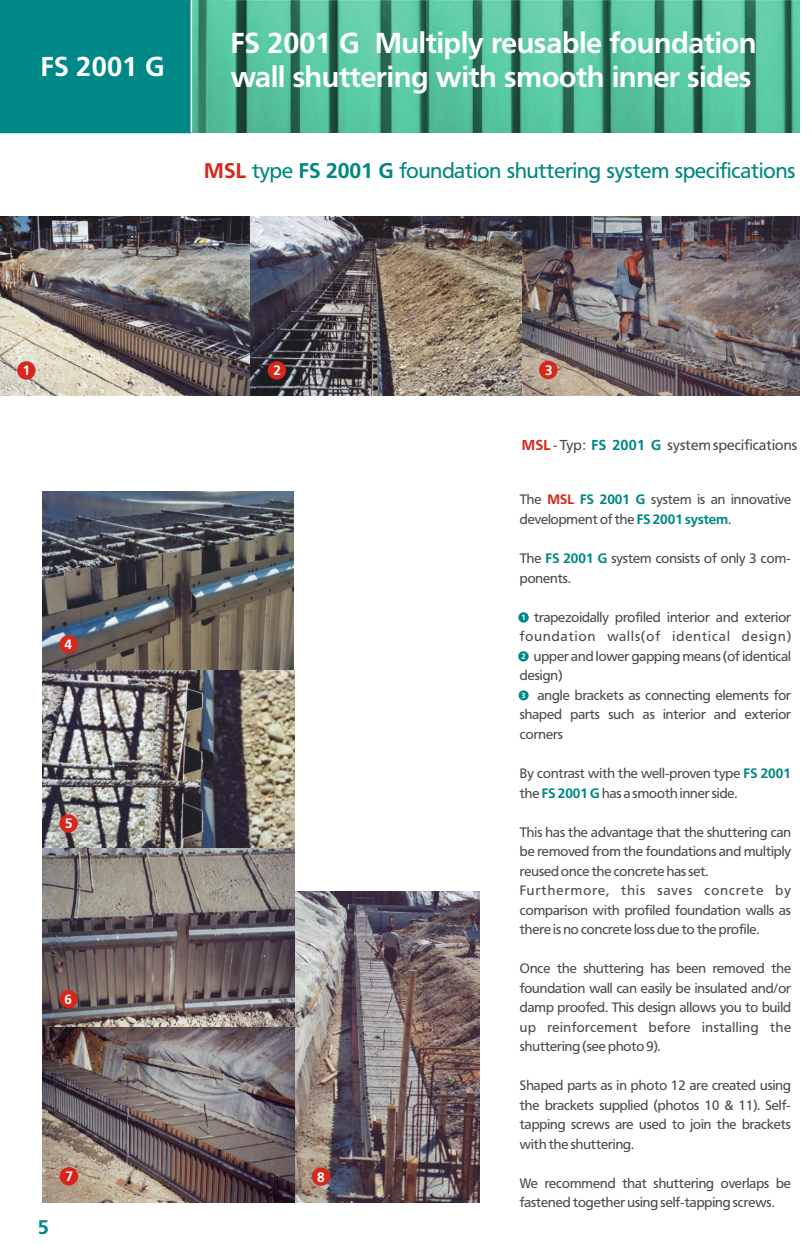
<style>
.page{position:relative;width:812px;height:1244px;background:#fff}
.page>*{position:absolute;margin:0;border:0;box-sizing:border-box;transform-origin:0 0}
.t1{font:700 28.5px/34.5px "Frutiger BSK";color:#fff}
.t2{font:700 27px "Frutiger BSK";letter-spacing:.01em;color:#fff}
.t3{font:21px "Frutiger BSK";color:#008782}
.t4{font:700 19.5px "Frutiger BSK";color:#008787}
.t5{font:14.25px "Frutiger BSK";letter-spacing:.015em;color:#4d4a47}
.t6{font:13.5px/19.5px "Frutiger BSK";color:#4d4a47}
.t7{font:13.5px "Frutiger BSK";letter-spacing:.08em;color:#4d4a47}
.t8{font:700 13.5px "Frutiger BSK";color:#fff}
.t9{font:700 13.2px "Frutiger BSK";color:#fff}
.t10{font:700 7.65px "Frutiger BSK";color:#fff}
.t11{font:700 7.35px "Frutiger BSK";color:#fff}
.s1{font-weight:700;color:#d9261c}
.s2{font-weight:700}
.s3{color:#008780}
.s4{font-weight:700;color:#008787}
.s5{font-weight:700;color:#008782}
</style>
<div class="page">
<img style="left:190px;top:0;width:237px;height:133px">
<img style="left:427px;top:0;width:182px;height:133px">
<img style="left:609px;top:0;width:190px;height:133px">
<div style="left:0;top:0;width:190px;height:133px;background:#008787;border:1px solid #007a82"></div>
<hr style="left:190px;top:0;width:2px;height:132px;background:#fff">
<img style="left:42px;top:492px;width:252px;height:710px">
<img style="left:0;top:217px;width:799px;height:179px">
<img style="left:294px;top:891px;width:185px;height:311px">
<div style="left:312px;top:1167px;width:18px;height:19px;background:#d9261c;border-radius:50%"></div>
<div style="left:268px;top:361px;width:18px;height:19px;background:#d9261c;border-radius:50%"></div>
<div style="left:518px;top:612px;width:10px;height:11px;background:#008787;border-radius:50%"></div>
<div style="left:518px;top:651px;width:10px;height:11px;background:#008787;border-radius:50%"></div>
<div style="left:518px;top:690px;width:10px;height:10px;background:#008787;border-radius:50%"></div>
<div style="left:539px;top:361px;width:18px;height:18px;background:#d9261c;border-radius:50%"></div>
<div style="left:17px;top:361px;width:19px;height:19px;background:#d9261c;border-radius:50%"></div>
<div style="left:59px;top:635px;width:19px;height:18px;background:#d9261c;border-radius:50%"></div>
<div style="left:59px;top:814px;width:19px;height:19px;background:#d9261c;border-radius:50%"></div>
<div style="left:60px;top:990px;width:18px;height:18px;background:#d9261c;border-radius:50%"></div>
<div style="left:60px;top:1167px;width:18px;height:18px;background:#d9261c;border-radius:50%"></div>
<h2 class="t2" style="left:41px;top:55px;width:125px">FS 2001 G</h2>
<h1 class="t1" style="left:231px;top:28px;width:527px">FS 2001 G Multiply reusable foundation wall shuttering with smooth inner sides</h1>
<h3 class="t3" style="left:204px;top:162px;width:592px"><span class="s1">MSL</span> type <span class="s2">FS 2001 G</span> foundation shuttering system <span class="s3">specifications</span></h3>
<p class="t8" style="left:23px;top:365px;width:9px">1</p>
<p class="t8" style="left:545px;top:365px;width:9px">3</p>
<p class="t8" style="left:273px;top:365px;width:9px">2</p>
<p class="t8" style="left:64px;top:639px;width:9px">4</p>
<p class="t8" style="left:65px;top:818px;width:9px">5</p>
<p class="t9" style="left:65px;top:994px;width:9px">6</p>
<h3 class="t4" style="left:38px;top:1219px;width:12px">5</h3>
<p class="t8" style="left:66px;top:1171px;width:9px">7</p>
<p class="t8" style="left:317px;top:1171px;width:9px">8</p>
<p class="t5" style="left:522px;top:440px;width:277px"><span class="s1">MSL</span> - Typ: <span class="s4">FS 2001 G</span> system specifications</p>
<p class="t6" style="left:520px;top:491px;width:272px">The <span class="s1">MSL</span> <span class="s5">FS 2001 G</span> system is an innovative development of the <span class="s5">FS 2001 system</span>.</p>
<p class="t6" style="left:520px;top:550px;width:272px">The <span class="s5">FS 2001 G</span> system consists of only 3 com&shy;ponents.</p>
<p class="t6" style="left:534px;top:608px;width:258px">trapezoidally profiled interior and exterior</p>
<p class="t7" style="left:520px;top:631px;width:272px">foundation walls(of identical design)</p>
<p class="t6" style="left:534px;top:647px;width:259px">upper and lower gapping means (of identical</p>
<p class="t6" style="left:520px;top:667px;width:44px">design)</p>
<p class="t6" style="left:537px;top:686px;width:255px">angle brackets as connecting elements for</p>
<p class="t6" style="left:520px;top:706px;width:272px">shaped parts such as interior and exterior</p>
<p class="t6" style="left:520px;top:725px;width:45px">corners</p>
<p class="t6" style="left:520px;top:764px;width:272px">By contrast with the well-proven type <span class="s5">FS 2001 </span>the <span class="s5">FS 2001 G</span> has a smooth inner side.</p>
<p class="t6" style="left:520px;top:823px;width:273px">This has the advantage that the shuttering can be removed from the foundations and multiply reused once the concrete has set.<br>Furthermore, this saves concrete by comparison with profiled foundation walls as there is no concrete loss due to the profile.</p>
<p class="t6" style="left:520px;top:960px;width:273px;text-align:justify">Once the shuttering has been removed the foundation wall can easily be insulated and/or damp proofed. This design allows you to build up reinforcement before installing the shuttering (see photo 9).</p>
<p class="t6" style="left:520px;top:1077px;width:273px;text-align:justify">Shaped parts as in photo 12 are created using the brackets supplied (photos 10 &amp; 11). Self&shy;tapping screws are used to join the brackets with the shuttering.</p>
<p class="t6" style="left:520px;top:1174px;width:272px">We recommend that shuttering overlaps be fastened together using self-tapping screws.</p>
<p class="t10" style="left:521px;top:614px;width:6px">1</p>
<p class="t10" style="left:521px;top:653px;width:6px">2</p>
<p class="t11" style="left:521px;top:692px;width:6px">3</p>
</div>
